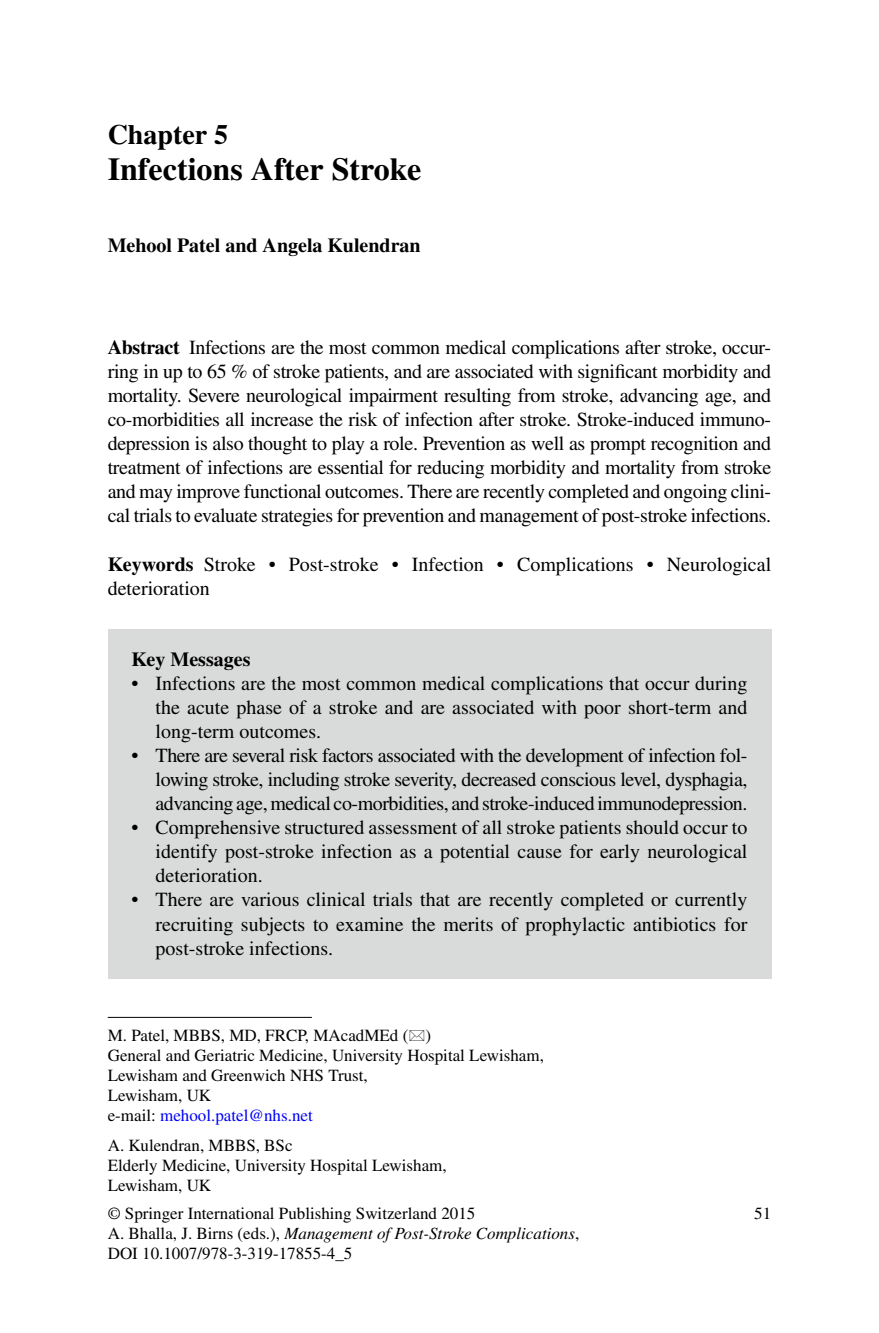
<style>
.page{position:relative;width:879px;height:1333px;background:#fff}
.page>*{position:absolute;margin:0;border:0;box-sizing:border-box;transform-origin:0 0}
.t1{font:700 32px "Khnjbx Times";color:#000}
.t2{font:700 28px "Khnjbx Times";color:#000}
.t3{font:20px/24px "Lmrmky Times";color:#000;text-align:justify}
.t4{font:700 20px "Khnjbx Times";color:#000}
.t5{font:17px/20px "Lmrmky Times";color:#000}
.t6{font:italic 17px "Shfrnq Times";color:#000}
.s1{font-family:"Khnjbx Times";font-weight:700}
.s2{color:#0000fa}
.s3{font-family:"Lmrmky Times";font-style:normal}
</style>
<div class="page">
<div style="left:108px;top:629px;width:663px;height:349px;background:#d9dada"></div>
<hr style="left:108px;top:1016px;width:204px;height:1px;background:#000">
<h2 class="t2" style="left:108px;top:125px;width:122px">Chapter 5</h2>
<h1 class="t1" style="left:108px;top:158px;width:315px">Infections After Stroke</h1>
<p class="t4" style="left:108px;top:238px;width:314px">Mehool Patel and Angela Kulendran</p>
<p class="t3" style="left:108px;top:337px;width:665px"><span class="s1">Abstract</span> Infections are the most common medical complications after stroke, occur&shy;ring in up to 65 % of stroke patients, and are associated with significant morbidity and mortality. Severe neurological impairment resulting from stroke, advancing age, and co- morbidities all increase the risk of infection after stroke. Stroke-induced immuno&shy;depression is also thought to play a role. Prevention as well as prompt recognition and treatment of infections are essential for reducing morbidity and mortality from stroke and may improve functional outcomes. There are recently completed and ongoing clini&shy;cal trials to evaluate strategies for prevention and management of post-stroke infections.</p>
<p class="t3" style="left:108px;top:553px;width:665px"><span class="s1">Keywords</span> Stroke • Post-stroke • Infection • Complications • Neurological deterioration</p>
<p class="t4" style="left:132px;top:652px;width:120px">Key Messages</p>
<p class="t3" style="left:156px;top:673px;width:593px;text-indent:-24px">• Infections are the most common medical complications that occur during the acute phase of a stroke and are associated with poor short-term and long-term outcomes.</p>
<p class="t3" style="left:156px;top:745px;width:593px;text-indent:-24px">• There are several risk factors associated with the development of infection fol&shy;lowing stroke, including stroke severity, decreased conscious level, dysphagia, advancing age, medical co-morbidities, and stroke-induced immunodepression.</p>
<p class="t3" style="left:156px;top:817px;width:593px;text-indent:-24px">• Comprehensive structured assessment of all stroke patients should occur to identify post-stroke infection as a potential cause for early neurological deterioration.</p>
<p class="t3" style="left:156px;top:889px;width:593px;text-indent:-24px">• There are various clinical trials that are recently completed or currently recruiting subjects to examine the merits of prophylactic antibiotics for post-stroke infections.</p>
<p class="t5" style="left:108px;top:1027px;width:438px">M. Patel , MBBS, MD, FRCP, MAcadMEd ( )<br>General and Geriatric Medicine , University Hospital Lewisham, Lewisham and Greenwich NHS Trust ,<br>Lewisham , UK<br>e-mail: <span class="s2">mehool.patel@nhs.net</span></p>
<p class="t5" style="left:108px;top:1137px;width:340px">A. Kulendran , MBBS, BSc<br>Elderly Medicine , University Hospital Lewisham ,<br>Lewisham , UK</p>
<p class="t5" style="left:108px;top:1204px;width:369px">© Springer International Publishing Switzerland 2015</p>
<p class="t5" style="left:754px;top:1204px;width:18px">51</p>
<p class="t6" style="left:108px;top:1227px;width:473px"><span class="s3">A. Bhalla, J. Birns (eds.),</span> Management of Post-Stroke Complications<span class="s3">,</span></p>
<p class="t5" style="left:108px;top:1244px;width:246px">DOI 10.1007/978-3-319-17855-4_5</p>
</div>
